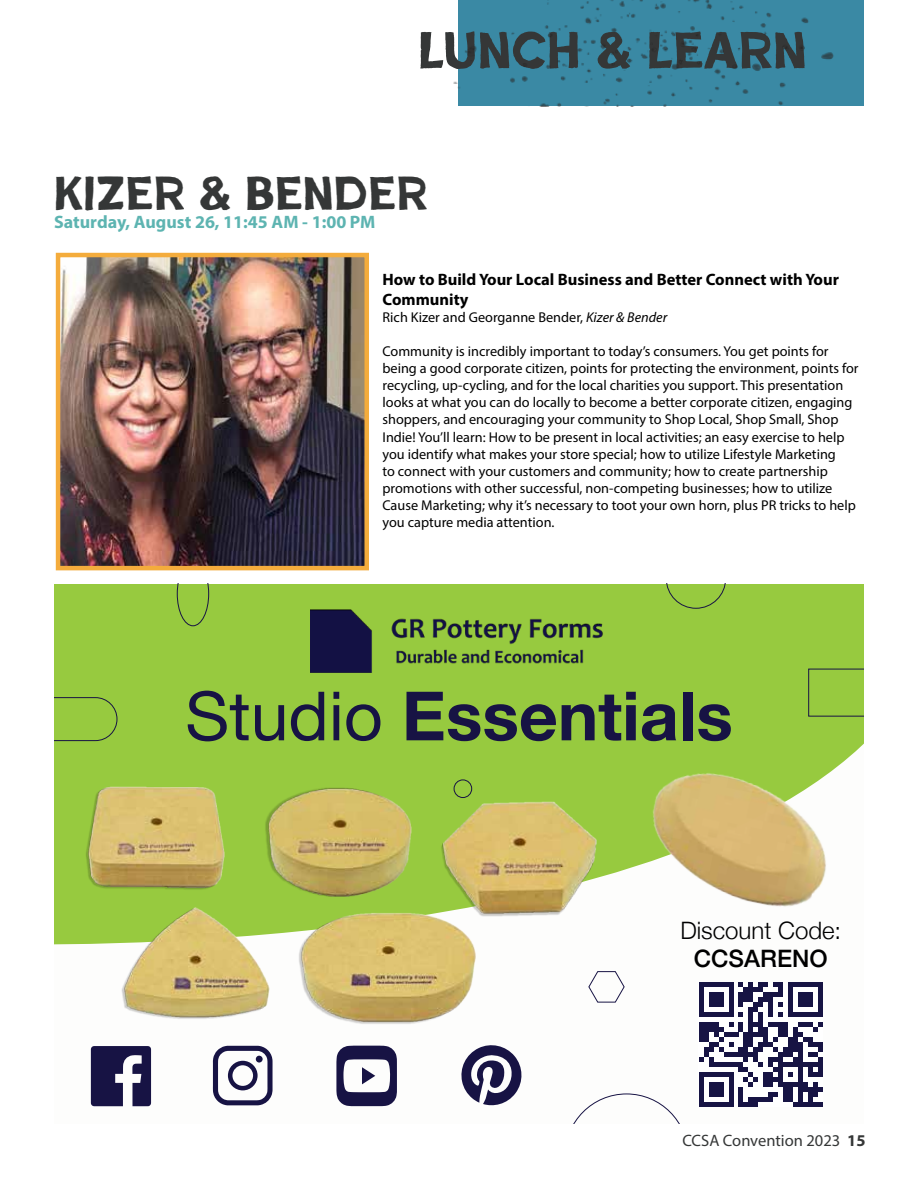
<style>
.page{position:relative;width:918px;height:1188px;background:#fff}
.page>*{position:absolute;margin:0;border:0;box-sizing:border-box;transform-origin:0 0}
.t1{font:700 67.95px "Helvetica Neue";color:#171344}
.t2{font:52.5px "Poster Cut Neue";letter-spacing:.02em;color:#353737}
.t3{font:48px "Poster Cut Neue";letter-spacing:.02em;color:#353737}
.t4{font:300 24px "Helvetica Neue";color:#000}
.t5{font:500 24px "Helvetica Neue";color:#000}
.t6{font:700 18px "Myriad Pro";color:#5db4b1}
.t7{font:700 16.5px/19.8px "Myriad Pro";color:#000}
.t8{font:16.5px "Myriad Pro";color:#353737}
.t9{font:14.25px/17.1px "Myriad Pro";color:#000}
.s1{font-style:italic}
.s2{font-weight:400}
.s3{font-weight:700}
</style>
<div class="page">
<div style="left:454px;top:0;width:405px;height:106px;background:#3a89a4"></div>
<img style="left:61px;top:258px;width:303px;height:307px">
<div style="left:56px;top:253px;width:313px;height:317px;border:4px solid #f4ac3c"></div>
<div style="left:54px;top:584px;width:810px;height:540px;background:#97ca3f"></div>
<img style="left:310px;top:609px;width:131px;height:64px">
<svg style="left:177px;top:584px;width:32px;height:42px"></svg>
<svg style="left:571px;top:1113px;width:117px;height:11px"></svg>
<img style="left:441px;top:584px;width:423px;height:529px">
<img style="left:54px;top:697px;width:116px;height:107px">
<div style="left:454px;top:780px;width:18px;height:18px;border:1px solid #171344;border-radius:50%"></div>
<svg style="left:699px;top:982px;width:124px;height:125px;background:#82819b"></svg>
<img style="left:54px;top:804px;width:116px;height:320px">
<img style="left:170px;top:783px;width:401px;height:341px">
<h2 class="t2" style="left:418px;top:21px;width:389px">LUNCH &amp; LEARN</h2>
<h3 class="t3" style="left:54px;top:166px;width:375px">KIZER &amp; BENDER</h3>
<p class="t6" style="left:54px;top:210px;width:323px">Saturday, August 26, 11:45 AM - 1:00 PM</p>
<p class="t7" style="left:382px;top:269px;width:458px">How to Build Your Local Business and Better Connect with Your<br>Community</p>
<p class="t9" style="left:382px;top:308px;width:286px">Rich Kizer and Georganne Bender, <span class="s1">Kizer &amp; Bender</span></p>
<p class="t9" style="left:382px;top:343px;width:478px">Community is incredibly important to today’s consumers. You get points for being a good corporate citizen, points for protecting the environment, points for recycling, up-cycling, and for the local charities you support. This presentation looks at what you can do locally to become a better corporate citizen, engaging shoppers, and encouraging your community to Shop Local, Shop Small, Shop Indie! You’ll learn: How to be present in local activities; an easy exercise to help you identify what makes your store special; how to utilize Lifestyle Marketing<br>to connect with your customers and community; how to create partnership promotions with other successful, non-competing businesses; how to utilize Cause Marketing; why it’s necessary to toot your own horn, plus PR tricks to help you capture media attention.</p>
<h1 class="t1" style="left:185px;top:663px;width:549px"><span class="s2">Studio</span> Essentials</h1>
<h3 class="t4" style="left:680px;top:911px;width:162px">Discount Code:</h3>
<h3 class="t5" style="left:694px;top:939px;width:135px">CCSARENO</h3>
<p class="t8" style="left:682px;top:1131px;width:185px">CCSA Convention 2023 <span class="s3">15</span></p>
</div>
